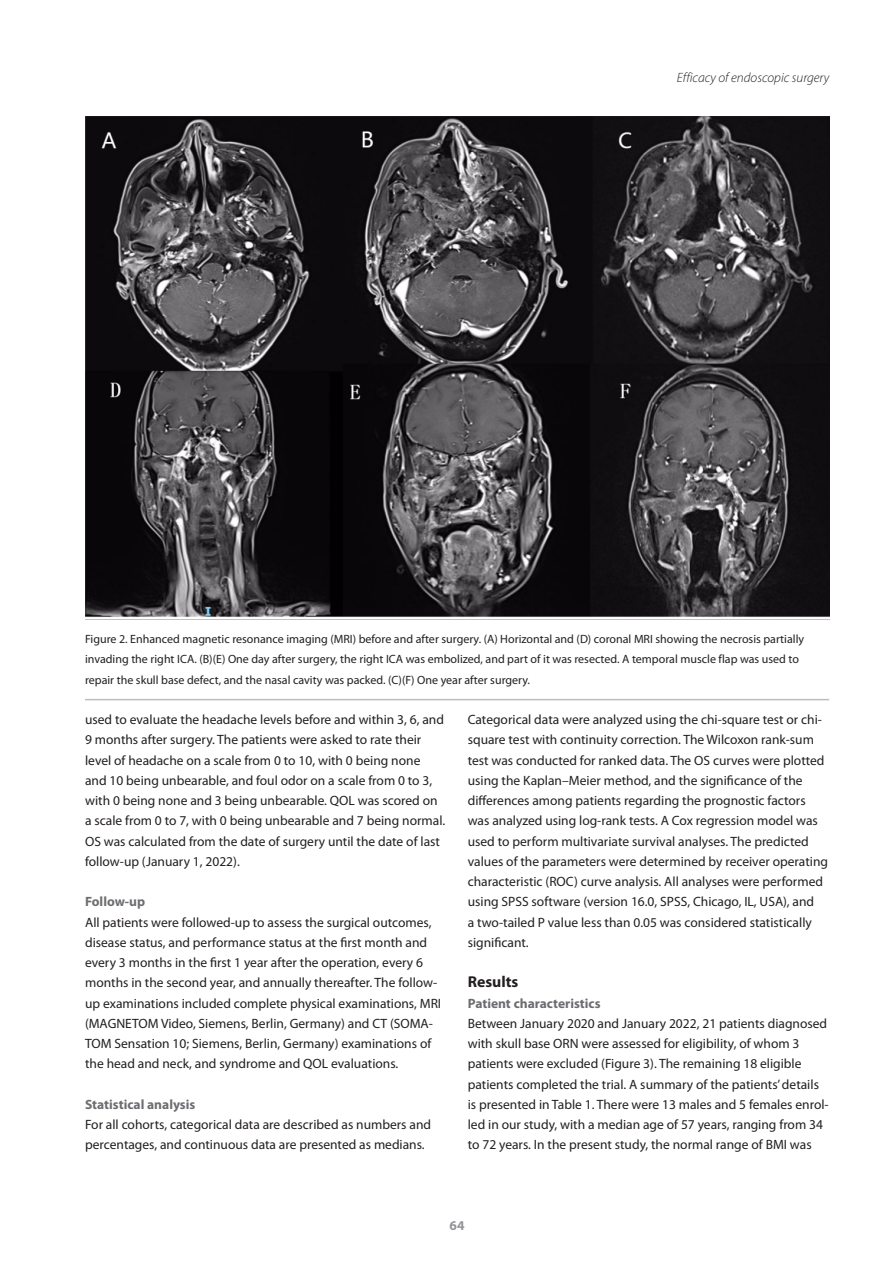
<style>
.page{position:relative;width:893px;height:1263px;background:#fff}
.page>*{position:absolute;margin:0;border:0;box-sizing:border-box;transform-origin:0 0}
.Kopje{font:700 15.75px "Myriad Pro";color:#231f20}
.Kopje-2{font:13.5px/20.2px "Myriad Pro";color:#231f20}
.Kopje-3{font:700 13.5px "Myriad Pro";color:#6c6d70}
.t1{font:italic 300 13.5px "Myriad Pro";color:#231f20}
.t2{font:700 13.5px "Myriad Pro";color:#939598}
.bijschrift{font:12px/20.2px "Myriad Pro";color:#231f20}
</style>
<div class="page">
<hr style="left:85px;top:699px;width:744px;height:1px;background:#bcbdc0">
<img style="left:85px;top:117px;width:744px;height:503px">
<p class="t1" style="left:677px;top:70px;width:154px">Efficacy of endoscopic surgery</p>
<p class="bijschrift" style="left:85px;top:629px;width:721px">Figure 2. Enhanced magnetic resonance imaging (MRI) before and after surgery. (A) Horizontal and (D) coronal MRI showing the necrosis partially invading the right ICA. (B)(E) One day after surgery, the right ICA was embolized, and part of it was resected. A temporal muscle flap was used to repair the skull base defect, and the nasal cavity was packed. (C)(F) One year after surgery.</p>
<p class="Kopje-2" style="left:85px;top:710px;width:362px">used to evaluate the headache levels before and within 3, 6, and 9 months after surgery. The patients were asked to rate their level of headache on a scale from 0 to 10, with 0 being none and 10 being unbearable, and foul odor on a scale from 0 to 3, with 0 being none and 3 being unbearable. QOL was scored on a scale from 0 to 7, with 0 being unbearable and 7 being normal.<br>OS was calculated from the date of surgery until the date of last follow-up (January 1, 2022).</p>
<p class="Kopje-3" style="left:85px;top:894px;width:62px">Follow-up</p>
<p class="Kopje-2" style="left:85px;top:912px;width:358px">All patients were followed-up to assess the surgical outcomes, disease status, and performance status at the first month and every 3 months in the first 1 year after the operation, every 6 months in the second year, and annually thereafter. The follow&shy;up examinations included complete physical examinations, MRI (MAGNETOM Video, Siemens, Berlin, Germany) and CT (SOMA-TOM Sensation 10; Siemens, Berlin, Germany) examinations of the head and neck, and syndrome and QOL evaluations.</p>
<p class="Kopje-3" style="left:85px;top:1097px;width:112px">Statistical analysis</p>
<p class="Kopje-2" style="left:85px;top:1115px;width:347px">For all cohorts, categorical data are described as numbers and percentages, and continuous data are presented as medians.</p>
<p class="Kopje-2" style="left:468px;top:710px;width:362px">Categorical data were analyzed using the chi-square test or chi&shy;square test with continuity correction. The Wilcoxon rank-sum test was conducted for ranked data. The OS curves were plotted using the Kaplan–Meier method, and the significance of the differences among patients regarding the prognostic factors was analyzed using log-rank tests. A Cox regression model was used to perform multivariate survival analyses. The predicted values of the parameters were determined by receiver operating characteristic (ROC) curve analysis. All analyses were performed using SPSS software (version 16.0, SPSS, Chicago, IL, USA), and<br>a two-tailed P value less than 0.05 was considered statistically significant.</p>
<p class="Kopje" style="left:468px;top:973px;width:52px">Results</p>
<p class="Kopje-3" style="left:468px;top:995px;width:134px">Patient characteristics</p>
<p class="Kopje-2" style="left:468px;top:1013px;width:362px">Between January 2020 and January 2022, 21 patients diagnosed with skull base ORN were assessed for eligibility, of whom 3 patients were excluded (Figure 3). The remaining 18 eligible patients completed the trial. A summary of the patients’ details is presented in Table 1. There were 13 males and 5 females enrol&shy;led in our study, with a median age of 57 years, ranging from 34 to 72 years. In the present study, the normal range of BMI was</p>
<p class="t2" style="left:450px;top:1218px;width:16px">64</p>
</div>
